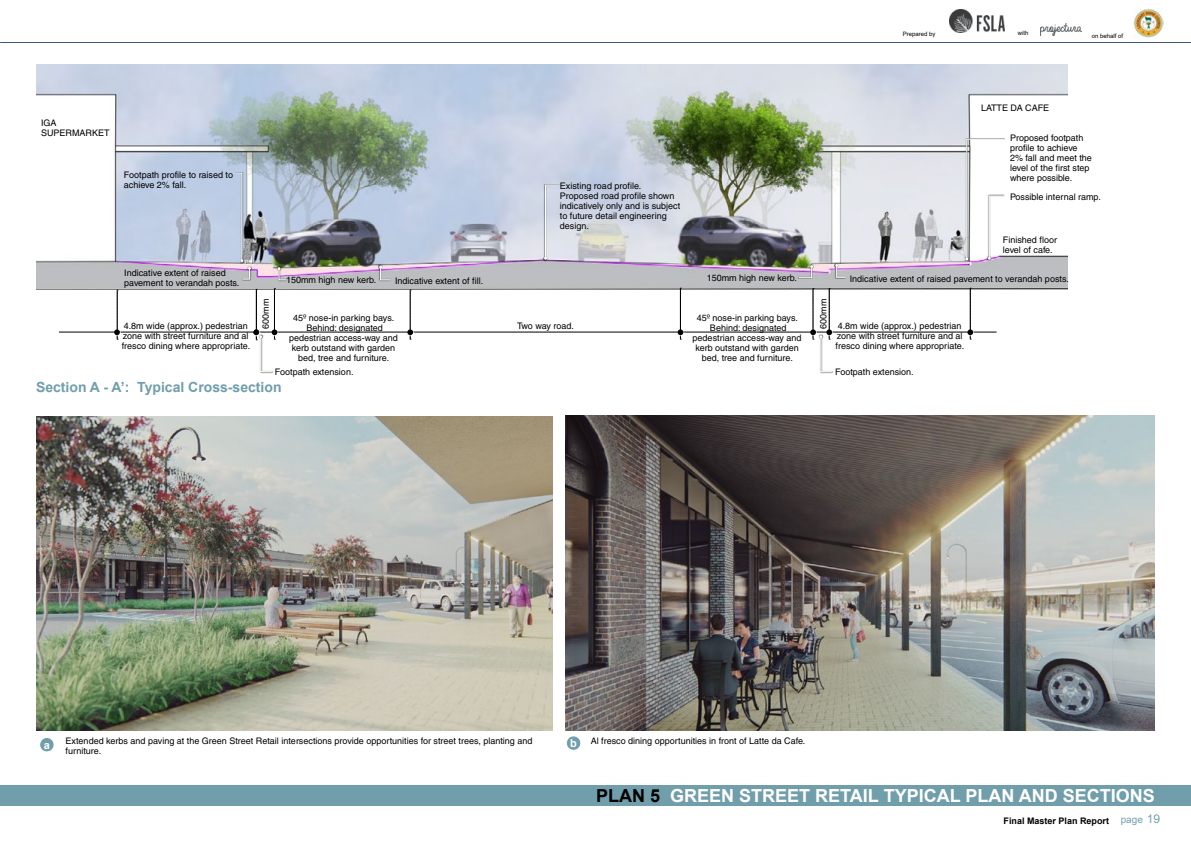
<style>
.page{position:relative;width:1191px;height:842px;background:#fff}
.page>*{position:absolute;margin:0;border:0;box-sizing:border-box;transform-origin:0 0}
.t1{font:700 18px "Arial";color:#fff}
.t2{font:700 14px "Arial";color:#709eab}
.t3{font:700 11px "Arial";color:#fff}
.t4{font:9px/10px "Helvetica";color:#000}
.t5{font:700 9px "Arial";color:#000}
.t6{font:6px "Arial";color:#000}
.s1{color:#000}
.s2{font-weight:400;font-size:10px;color:#709eab}
.s3{font-weight:400;font-size:12px;color:#709eab}
</style>
<div class="page">
<div style="left:0;top:786px;width:1191px;height:20px;background:#709eab"></div>
<img style="left:36px;top:416px;width:516px;height:314px">
<img style="left:566px;top:416px;width:588px;height:314px">
<svg style="left:40px;top:738px;width:14px;height:14px"></svg>
<svg style="left:567px;top:736px;width:14px;height:14px"></svg>
<img style="left:949px;top:10px;width:55px;height:23px">
<img style="left:1134px;top:9px;width:29px;height:29px">
<hr style="left:0;top:42px;width:1191px;height:1px;background:#40567b">
<img style="left:1040px;top:24px;width:41px;height:11px">
<img style="left:36px;top:64px;width:1031px;height:225px">
<svg style="left:543px;top:184px;width:17px;height:77px"></svg>
<svg style="left:544px;top:184px;width:15px;height:76px"></svg>
<svg style="left:820px;top:372px;width:13px;height:1px"></svg>
<svg style="left:260px;top:372px;width:13px;height:1px"></svg>
<svg style="left:797px;top:264px;width:17px;height:15px"></svg>
<svg style="left:798px;top:265px;width:15px;height:13px"></svg>
<svg style="left:251px;top:265px;width:1px;height:15px"></svg>
<svg style="left:276px;top:266px;width:11px;height:15px"></svg>
<svg style="left:277px;top:267px;width:10px;height:14px"></svg>
<svg style="left:834px;top:263px;width:12px;height:16px"></svg>
<svg style="left:835px;top:264px;width:11px;height:14px"></svg>
<svg style="left:378px;top:264px;width:13px;height:17px"></svg>
<svg style="left:379px;top:266px;width:12px;height:15px"></svg>
<div style="left:235px;top:172px;width:9px;height:91px;background:#becee5"></div>
<svg style="left:236px;top:172px;width:15px;height:108px"></svg>
<svg style="left:964px;top:138px;width:40px;height:124px"></svg>
<svg style="left:986px;top:260px;width:18px;height:1px"></svg>
<svg style="left:965px;top:138px;width:39px;height:122px"></svg>
<div style="left:981px;top:104px;width:72px;height:17px;background:#fff"></div>
<hr style="left:59px;top:332px;width:937px;height:1px;background:#000">
<div style="left:114px;top:330px;width:7px;height:6px;background:#fff;opacity:.75"></div>
<svg style="left:114px;top:290px;width:6px;height:50px"></svg>
<div style="left:272px;top:330px;width:7px;height:6px;background:#fff;opacity:.75"></div>
<svg style="left:253px;top:288px;width:24px;height:84px"></svg>
<svg style="left:407px;top:290px;width:7px;height:50px"></svg>
<svg style="left:677px;top:288px;width:7px;height:52px"></svg>
<svg style="left:810px;top:288px;width:23px;height:84px"></svg>
<div style="left:967px;top:330px;width:7px;height:6px;background:#fff;opacity:.75"></div>
<svg style="left:967px;top:288px;width:6px;height:52px"></svg>
<p class="t6" style="left:1017px;top:29px;width:12px">with</p>
<p class="t6" style="left:902px;top:30px;width:34px">Prepared by</p>
<p class="t6" style="left:1091px;top:31px;width:33px">on behalf of</p>
<p class="t4" style="left:41px;top:117px;width:70px">IGA<br>SUPERMARKET</p>
<p class="t4" style="left:124px;top:170px;width:111px">Footpath profile to raised to achieve 2% fall.</p>
<p class="t4" style="left:560px;top:181px;width:122px">Existing road profile.<br>Proposed road profile shown indicatively only and is subject to future detail engineering design.</p>
<p class="t4" style="left:981px;top:103px;width:70px">LATTE DA CAFE</p>
<p class="t4" style="left:1010px;top:133px;width:83px">Proposed footpath profile to achieve<br>2% fall and meet the level of the first step where possible.</p>
<p class="t4" style="left:1010px;top:192px;width:92px">Possible internal ramp.</p>
<p class="t4" style="left:1003px;top:235px;width:56px">Finished floor level of cafe.</p>
<p class="t4" style="left:124px;top:268px;width:117px">Indicative extent of raised pavement to verandah posts.</p>
<p class="t4" style="left:395px;top:276px;width:90px">Indicative extent of fill.</p>
<p class="t4" style="left:286px;top:275px;width:92px">150mm high new kerb.</p>
<p class="t4" style="left:707px;top:273px;width:92px">150mm high new kerb.</p>
<p class="t4" style="left:849px;top:273px;width:220px">Indicative extent of raised pavement to verandah posts.</p>
<p class="t4" style="left:261px;top:329px;width:32px;rotate:-90deg">600mm</p>
<p class="t4" style="left:818px;top:329px;width:32px;rotate:-90deg">600mm</p>
<p class="t4" style="left:122px;top:321px;width:130px">4.8m wide (approx.) pedestrian zone with street furniture and al fresco dining where appropriate.</p>
<p class="t4" style="left:289px;top:312px;width:110px;text-align:center">45º nose-in parking bays.<br>Behind: designated pedestrian access-way and kerb outstand with garden bed, tree and furniture.</p>
<p class="t4" style="left:692px;top:312px;width:110px;text-align:center">45º nose-in parking bays.<br>Behind: designated pedestrian access-way and kerb outstand with garden bed, tree and furniture.</p>
<p class="t4" style="left:517px;top:321px;width:58px">Two way road.</p>
<p class="t4" style="left:835px;top:321px;width:130px">4.8m wide (approx.) pedestrian zone with street furniture and al fresco dining where appropriate.</p>
<p class="t4" style="left:275px;top:367px;width:80px">Footpath extension.</p>
<p class="t4" style="left:835px;top:367px;width:80px">Footpath extension.</p>
<h2 class="t2" style="left:36px;top:377px;width:247px">Section A - A’: Typical Cross-section</h2>
<p class="t4" style="left:66px;top:736px;width:468px">Extended kerbs and paving at the Green Street Retail intersections provide opportunities for street trees, planting and</p>
<p class="t4" style="left:591px;top:736px;width:216px">Al fresco dining opportunities in front of Latte da Cafe.</p>
<p class="t4" style="left:66px;top:746px;width:37px">furniture.</p>
<p class="t3" style="left:44px;top:737px;width:8px">a</p>
<p class="t3" style="left:570px;top:735px;width:8px">b</p>
<h1 class="t1" style="left:596px;top:783px;width:560px"><span class="s1">PLAN 5</span> GREEN STREET RETAIL TYPICAL PLAN AND SECTIONS</h1>
<p class="t5" style="left:1003px;top:815px;width:158px">Final Master Plan Report <span class="s2">page</span> <span class="s3">19</span></p>
</div>
